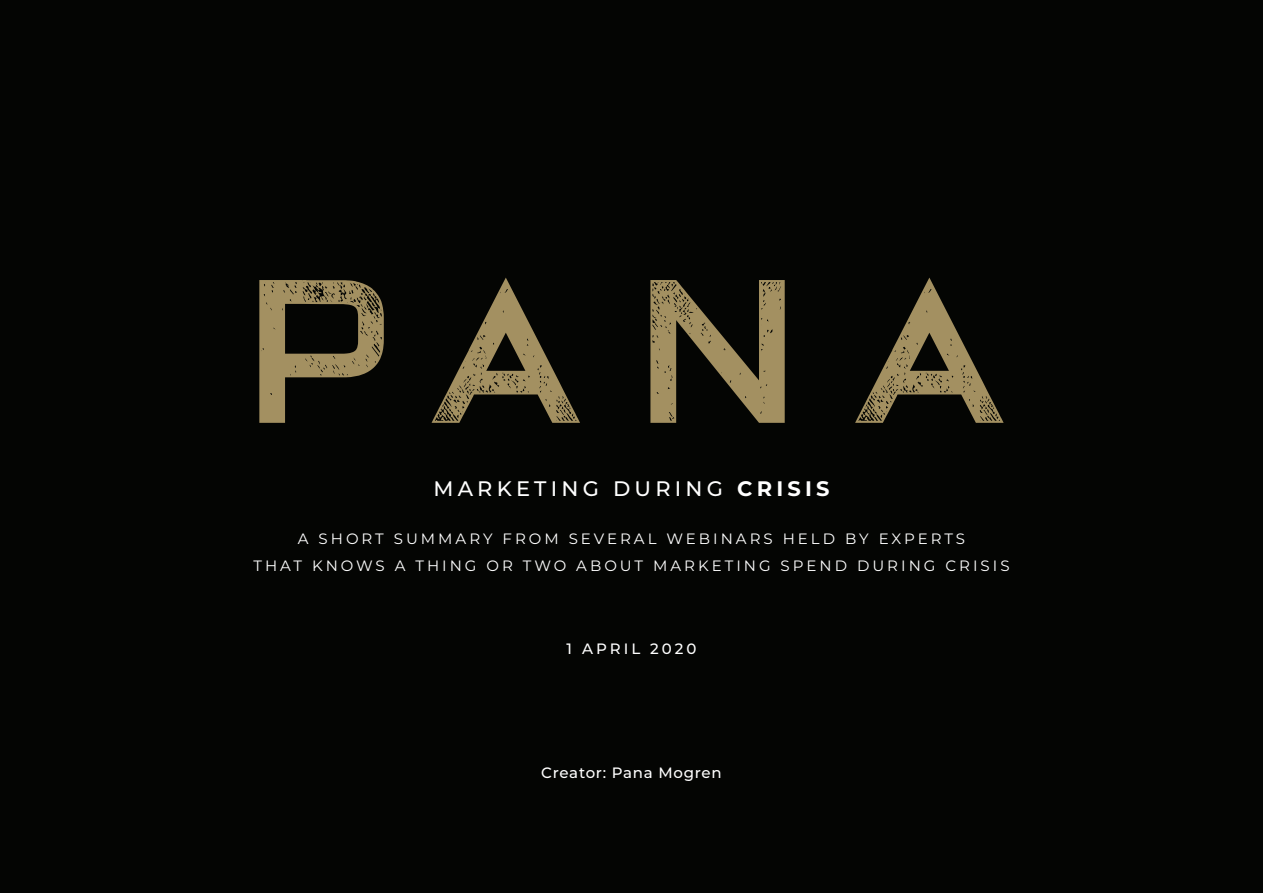
<style>
.page{position:relative;width:1263px;height:893px;background:#040503}
.page>*{position:absolute;margin:0;border:0;box-sizing:border-box;transform-origin:0 0}
.CONTENTS{font:500 21px "Montserrat";letter-spacing:.2em;color:#fff}
.CONTENTS-2{font:15px "Montserrat";letter-spacing:.2em;color:#fff}
.CONTENTS-3{font:500 15px "Montserrat";letter-spacing:.05em;color:#fff}
.CONTENTS-4{font:500 15px "Montserrat";letter-spacing:.195em;color:#fff}
.s1{font-weight:700}
</style>
<div class="page">
<svg style="left:259px;top:280px;width:125px;height:143px"></svg>
<svg style="left:431px;top:278px;width:149px;height:145px"></svg>
<svg style="left:650px;top:280px;width:135px;height:143px"></svg>
<svg style="left:855px;top:278px;width:149px;height:145px"></svg>
<p class="CONTENTS" style="left:433px;top:474px;width:398px">MARKETING DURING <span class="s1">CRISIS</span></p>
<p class="CONTENTS-2" style="left:298px;top:529px;width:669px">A SHORT SUMMARY FROM SEVERAL WEBINARS HELD BY EXPERTS</p>
<p class="CONTENTS-2" style="left:253px;top:556px;width:758px">THAT KNOWS A THING OR TWO ABOUT MARKETING SPEND DURING CRISIS</p>
<p class="CONTENTS-4" style="left:566px;top:638px;width:131px">1 APRIL 2020</p>
<p class="CONTENTS-3" style="left:541px;top:762px;width:182px">Creator: Pana Mogren</p>
</div>
